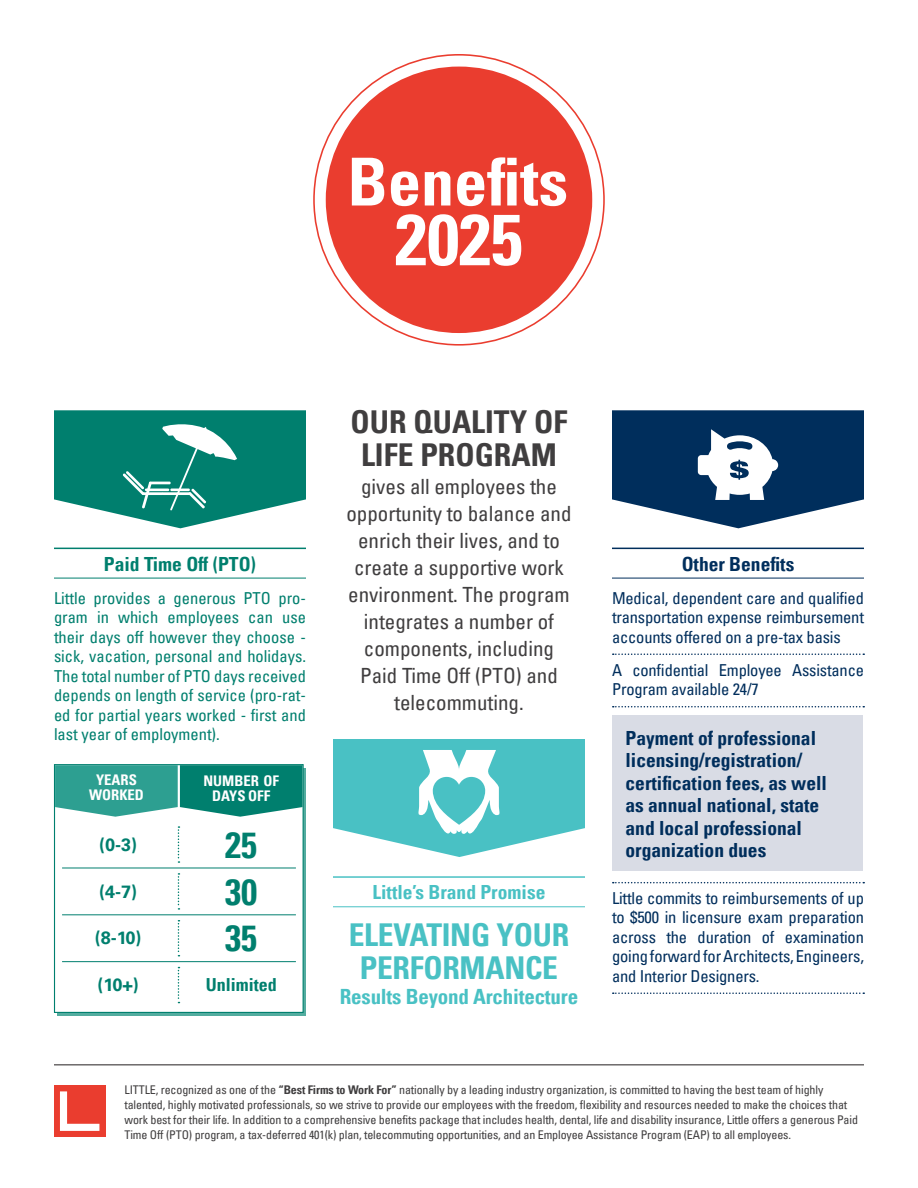
<style>
.page{position:relative;width:918px;height:1188px;background:#fff}
.page>*{position:absolute;margin:0;border:0;box-sizing:border-box;transform-origin:0 0}
.t1{font:700 condensed 72px "Univers LT Pro";color:#fff}
.t2{font:700 condensed 36px "Univers LT Pro";color:#007f6e}
.Paragraph_Style_1{font:700 condensed 31.5px/33px "Univers LT Pro";letter-spacing:-.01em;color:#49c1c4;text-align:center}
.t3{font:700 condensed 31.5px/33px "Univers LT Pro";color:#403e3f;text-align:center}
.t4{font:condensed 21px/27px "Univers LT Pro";color:#403e3f;text-align:center}
.Paragraph_Style_1-2{font:700 condensed 21px "Univers LT Pro";letter-spacing:-.01em;color:#49c1c4}
.Paragraph_Style_1-3{font:700 condensed 19.5px/22.5px "Univers LT Pro";color:#002e5c}
.Heading_1{font:700 condensed 19.5px "Univers LT Pro";color:#49c1c4}
.Heading_1-2{font:700 condensed 19.5px "Univers LT Pro";color:#007f6e}
.Heading_1-3{font:700 condensed 19.5px "Univers LT Pro";color:#002e5c}
.t5{font:700 18px "Univers LT Pro 65";color:#007f6e}
.t6{font:700 condensed 18px "Univers LT Pro";color:#007f6e}
.Paragraph_Style_1-4{font:condensed 16.5px/19.5px "Univers LT Pro";letter-spacing:-.01em;color:#002e5c;text-align:justify}
.Paragraph_Style_1-5{font:condensed 16.5px/19.5px "Univers LT Pro";color:#007f6e;text-align:justify}
.t7{font:700 condensed 14.7px "Univers LT Pro";color:#fff}
.Subheadings{font:condensed 12px/15px "Univers LT Pro";letter-spacing:-.01em;color:#403e3f}
.s1{font-weight:700}
</style>
<div class="page">
<div style="left:613px;top:716px;width:250px;height:155px;background:#d9dce5"></div>
<hr style="left:54px;top:548px;width:252px;height:1px;background:#007f6e">
<hr style="left:54px;top:578px;width:252px;height:1px;background:#007f6e">
<div style="left:54px;top:1085px;width:51px;height:52px;background:#ea3d2f"></div>
<svg style="left:60px;top:1091px;width:39px;height:40px"></svg>
<hr style="left:333px;top:876px;width:252px;height:2px;background:#49c1c4">
<hr style="left:333px;top:906px;width:252px;height:1px;background:#49c1c4">
<hr style="left:612px;top:548px;width:252px;height:1px;background:#002e5c">
<hr style="left:612px;top:578px;width:252px;height:1px;background:#002e5c">
<svg style="left:613px;top:653px;width:251px;height:2px"></svg>
<svg style="left:613px;top:706px;width:251px;height:1px"></svg>
<svg style="left:613px;top:882px;width:251px;height:1px"></svg>
<svg style="left:613px;top:992px;width:251px;height:2px"></svg>
<div style="left:58px;top:768px;width:248px;height:248px;background:#53ac9f"></div>
<div style="left:54px;top:764px;width:250px;height:249px;background:#fff;border:1px solid #007f6e"></div>
<hr style="left:62px;top:868px;width:234px;height:1px;background:#007f6e">
<svg style="left:178px;top:920px;width:1px;height:36px"></svg>
<hr style="left:54px;top:1064px;width:810px;height:1px;background:#231f20">
<svg style="left:612px;top:410px;width:252px;height:118px"></svg>
<svg style="left:54px;top:410px;width:252px;height:118px"></svg>
<div style="left:326px;top:67px;width:266px;height:266px;background:#ea3d2f;border-radius:50%"></div>
<svg style="left:352px;top:157px;width:214px;height:49px"></svg>
<svg style="left:55px;top:765px;width:248px;height:52px;background:#309b8d"></svg>
<hr style="left:62px;top:914px;width:234px;height:1px;background:#007f6e">
<hr style="left:62px;top:961px;width:234px;height:1px;background:#007f6e">
<svg style="left:178px;top:873px;width:1px;height:37px"></svg>
<svg style="left:178px;top:967px;width:1px;height:36px"></svg>
<svg style="left:178px;top:826px;width:1px;height:37px"></svg>
<svg style="left:333px;top:739px;width:252px;height:118px"></svg>
<p class="t1" style="left:395px;top:195px;width:129px">2025</p>
<p class="Heading_1-2" style="left:104px;top:552px;width:154px">Paid Time Off (PTO)</p>
<p class="Paragraph_Style_1-5" style="left:54px;top:588px;width:254px">Little provides a generous PTO pro&shy;gram in which employees can use their days off however they choose - sick, vacation, personal and holidays.<br>The total number of PTO days received depends on length of service (pro-rat&shy;ed for partial years worked - first and last year of employment).</p>
<p class="t7" style="left:96px;top:770px;width:42px">YEARS</p>
<p class="t7" style="left:89px;top:785px;width:56px">WORKED</p>
<p class="t5" style="left:99px;top:832px;width:39px">(0-3)</p>
<p class="t5" style="left:99px;top:879px;width:39px">(4-7)</p>
<p class="t5" style="left:95px;top:925px;width:48px">(8-10)</p>
<p class="t5" style="left:97px;top:972px;width:43px">(10+)</p>
<p class="t7" style="left:203px;top:772px;width:77px">NUMBER OF</p>
<p class="t7" style="left:212px;top:787px;width:60px">DAYS OFF</p>
<p class="t2" style="left:225px;top:823px;width:33px">25</p>
<p class="t2" style="left:225px;top:870px;width:33px">30</p>
<p class="t2" style="left:225px;top:916px;width:33px">35</p>
<p class="t6" style="left:206px;top:973px;width:73px">Unlimited</p>
<p class="t3" style="left:351px;top:405px;width:218px">OUR QUALITY OF<br>LIFE PROGRAM</p>
<p class="t4" style="left:346px;top:472px;width:227px">gives all employees the opportunity to balance and enrich their lives, and to create a supportive work environment. The program integrates a number of components, including<br>Paid Time Off (PTO) and telecommuting.</p>
<p class="Heading_1" style="left:373px;top:880px;width:174px">Little’s Brand Promise</p>
<p class="Paragraph_Style_1" style="left:349px;top:918px;width:222px">ELEVATING YOUR<br>PERFORMANCE</p>
<p class="Paragraph_Style_1-2" style="left:340px;top:984px;width:240px">Results Beyond Architecture</p>
<p class="Heading_1-3" style="left:682px;top:552px;width:114px">Other Benefits</p>
<p class="Paragraph_Style_1-4" style="left:612px;top:588px;width:254px">Medical, dependent care and qualified transportation expense reimbursement accounts offered on a pre-tax basis</p>
<p class="Paragraph_Style_1-4" style="left:612px;top:660px;width:254px">A confidential Employee Assistance<br>Program available 24/7</p>
<p class="Paragraph_Style_1-3" style="left:626px;top:726px;width:203px">Payment of professional licensing/registration/ certification fees, as well as annual national, state and local professional organization dues</p>
<p class="Paragraph_Style_1-4" style="left:612px;top:888px;width:254px">Little commits to reimbursements of up to $500 in licensure exam preparation across the duration of examination going forward for Architects, Engineers, and Interior Designers.</p>
<p class="Subheadings" style="left:124px;top:1082px;width:735px">LITTLE, recognized as one of the <span class="s1">“Best Firms to Work For”</span> nationally by a leading industry organization, is committed to having the best team of highly talented, highly motivated professionals, so we strive to provide our employees with the freedom, flexibility and resources needed to make the choices that work best for their life. In addition to a comprehensive benefits package that includes health, dental, life and disability insurance, Little offers a generous Paid Time Off (PTO) program, a tax-deferred 401(k) plan, telecommuting opportunities, and an Employee Assistance Program (EAP) to all employees.</p>
</div>
